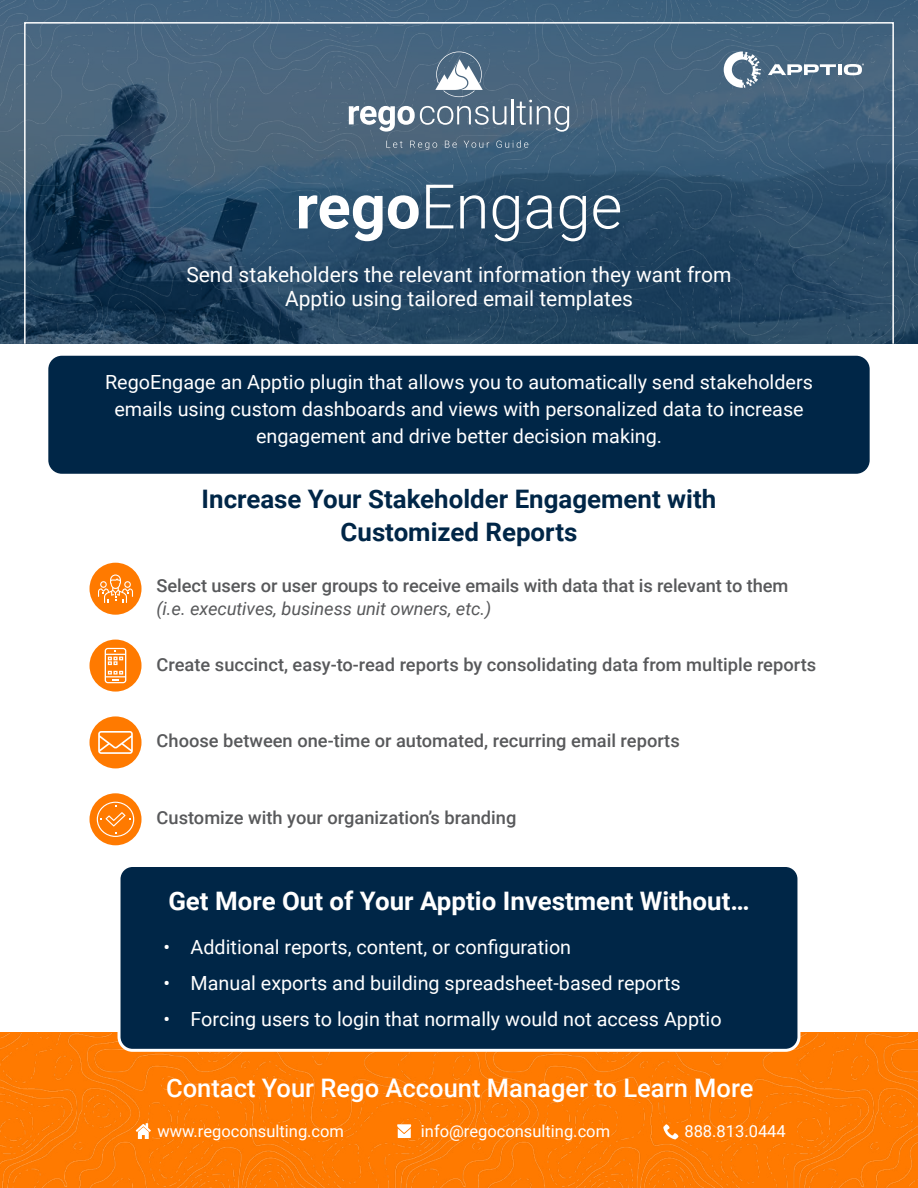
<style>
.page{position:relative;width:918px;height:1188px;background:#fff}
.page>*{position:absolute;margin:0;border:0;box-sizing:border-box;transform-origin:0 0}
.t1{font:300 61.5px "Roboto";color:#fff}
.t2{font:700 25.5px/33px "Roboto";color:#002647;text-align:center}
.t3{font:500 25.5px "Roboto";color:#fff}
.t4{font:700 25.5px "Roboto";color:#fff}
.t5{font:21px/24px "Roboto";color:#fff;text-align:center}
.t6{font:19.5px/27px "Roboto";color:#fff;text-align:center}
.t7{font:500 18px "Roboto";color:#58595b}
.t8{font:italic 18px "Roboto";letter-spacing:-.005em;color:#58595b}
.t9{font:16.5px "Roboto";color:#fff}
.s1{font-weight:700}
</style>
<div class="page">
<div style="left:48px;top:356px;width:822px;height:118px;background:#002647;border-radius:14px"></div>
<svg style="left:0;top:0;width:918px;height:344px;background:#34546f"></svg>
<div style="left:24px;top:22px;width:870px;height:322px;border:2px solid #fff"></div>
<svg style="left:349px;top:106px;width:157px;height:26px"></svg>
<hr style="left:512px;top:99px;width:2px;height:25px;background:#fff">
<svg style="left:516px;top:100px;width:53px;height:32px;background:#6d8295"></svg>
<svg style="left:386px;top:141px;width:17px;height:7px"></svg>
<svg style="left:410px;top:141px;width:27px;height:9px"></svg>
<svg style="left:445px;top:141px;width:12px;height:7px"></svg>
<svg style="left:464px;top:141px;width:25px;height:7px"></svg>
<svg style="left:496px;top:140px;width:32px;height:8px"></svg>
<svg style="left:435px;top:52px;width:48px;height:45px"></svg>
<img style="left:0;top:1034px;width:918px;height:154px">
<svg style="left:663px;top:1124px;width:15px;height:15px"></svg>
<svg style="left:135px;top:1123px;width:16px;height:16px"></svg>
<svg style="left:396px;top:1124px;width:16px;height:14px"></svg>
<div style="left:119px;top:866px;width:680px;height:184px;background:#002647;border-radius:14px"></div>
<div style="left:118px;top:864px;width:682px;height:188px;border:3px solid #fff;border-radius:14px"></div>
<div style="left:90px;top:563px;width:52px;height:52px;background:#ff7a00;border-radius:50%"></div>
<div style="left:90px;top:640px;width:52px;height:52px;background:#ff7a00;border-radius:50%"></div>
<div style="left:90px;top:716px;width:52px;height:52px;background:#ff7a00;border-radius:50%"></div>
<div style="left:90px;top:793px;width:52px;height:52px;background:#ff7a00;border-radius:50%"></div>
<svg style="left:724px;top:52px;width:37px;height:36px"></svg>
<svg style="left:768px;top:64px;width:68px;height:11px"></svg>
<hr style="left:838px;top:64px;width:4px;height:11px;background:#fff">
<svg style="left:844px;top:63px;width:20px;height:12px"></svg>
<svg style="left:98px;top:574px;width:35px;height:29px"></svg>
<svg style="left:105px;top:648px;width:21px;height:35px"></svg>
<svg style="left:98px;top:731px;width:35px;height:23px"></svg>
<svg style="left:97px;top:802px;width:37px;height:35px"></svg>
<h1 class="t1" style="left:296px;top:163px;width:328px"><span class="s1">rego</span>Engage</h1>
<p class="t5" style="left:186px;top:262px;width:547px">Send stakeholders the relevant information they want from<br>Apptio using tailored email templates</p>
<p class="t6" style="left:105px;top:367px;width:709px">RegoEngage an Apptio plugin that allows you to automatically send stakeholders emails using custom dashboards and views with personalized data to increase engagement and drive better decision making.</p>
<h2 class="t2" style="left:202px;top:481px;width:516px">Increase Your Stakeholder Engagement with<br>Customized Reports</h2>
<p class="t7" style="left:157px;top:573px;width:633px">Select users or user groups to receive emails with data that is relevant to them</p>
<p class="t8" style="left:157px;top:596px;width:336px">(i.e. executives, business unit owners, etc.)</p>
<p class="t7" style="left:157px;top:652px;width:661px">Create succinct, easy-to-read reports by consolidating data from multiple reports</p>
<p class="t7" style="left:157px;top:728px;width:525px">Choose between one-time or automated, recurring email reports</p>
<p class="t7" style="left:157px;top:805px;width:361px">Customize with your organization’s branding</p>
<h2 class="t4" style="left:168px;top:883px;width:583px">Get More Out of Your Apptio Investment Without…</h2>
<p class="t6" style="left:164px;top:933px;width:409px">• Additional reports, content, or configuration</p>
<p class="t6" style="left:164px;top:969px;width:519px">• Manual exports and building spreadsheet-based reports</p>
<p class="t6" style="left:164px;top:1005px;width:560px">• Forcing users to login that normally would not access Apptio</p>
<h2 class="t3" style="left:166px;top:1070px;width:589px">Contact Your Rego Account Manager to Learn More</h2>
<p class="t9" style="left:157px;top:1120px;width:188px">www.regoconsulting.com</p>
<p class="t9" style="left:421px;top:1120px;width:191px">info@regoconsulting.com</p>
<p class="t9" style="left:684px;top:1120px;width:103px">888.813.0444</p>
</div>
